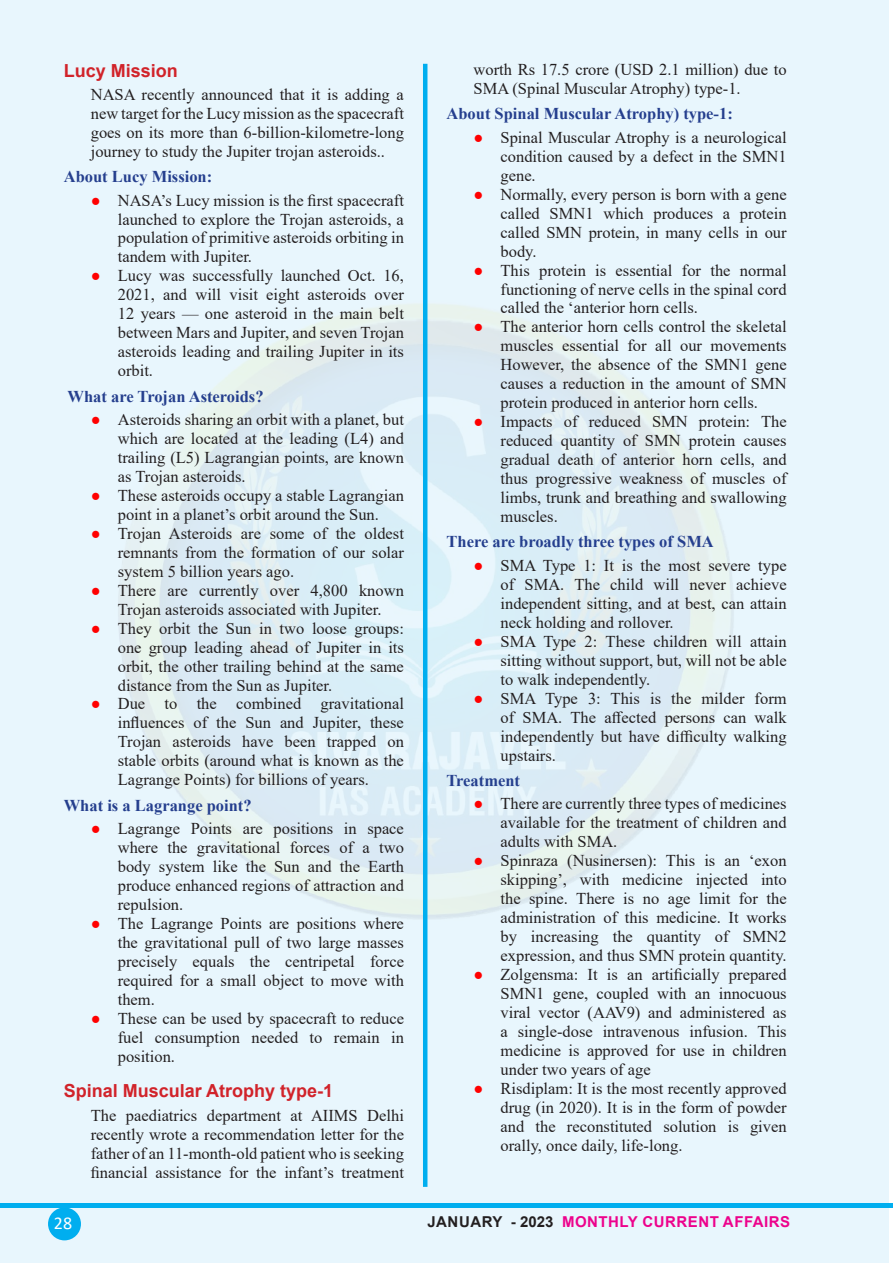
<style>
.page{position:relative;width:893px;height:1263px;background:#fff}
.page>*{position:absolute;margin:0;border:0;box-sizing:border-box;transform-origin:0 0}
.t1{font:700 18px "Arial";color:#d1232a}
.t2{font:18px "Calibri";color:#fff}
.t3{font:16.5px/18.9px "Times New Roman";color:#231f20;text-align:justify}
.t4{font:700 16.5px "Times New Roman";color:#253f8e}
.t5{font:700 15px "Arial";letter-spacing:.035em;color:#ed028c}
.s1{color:#f00}
.s2{color:#231f20}
</style>
<div class="page">
<div style="left:0;top:0;width:889px;height:1263px;background:linear-gradient(to right,#e5f4fa,#e6f4fb)"></div>
<hr style="left:0;top:1204px;width:893px;height:4px;background:#00aeef">
<div style="left:48px;top:1207px;width:33px;height:33px;background:#00aeef;border-radius:50%"></div>
<hr style="left:423px;top:64px;width:4px;height:1123px;background:#00aeef">
<p class="t1" style="left:64px;top:58px;width:116px">Lucy Mission</p>
<p class="t3" style="left:91px;top:85px;width:315px">NASA recently announced that it is adding a new target for the Lucy mission as the spacecraft goes on its more than 6-billion-kilometre-long journey to study the Jupiter trojan asteroids..</p>
<p class="t4" style="left:64px;top:165px;width:150px">About Lucy Mission:</p>
<p class="t3" style="left:118px;top:190px;width:288px;text-indent:-27px"><span class="s1">●</span> NASA’s Lucy mission is the first spacecraft launched to explore the Trojan asteroids, a population of primitive asteroids orbiting in tandem with Jupiter.</p>
<p class="t3" style="left:118px;top:266px;width:288px;text-indent:-27px"><span class="s1">●</span> Lucy was successfully launched Oct. 16, 2021, and will visit eight asteroids over 12 years — one asteroid in the main belt between Mars and Jupiter, and seven Trojan asteroids leading and trailing Jupiter in its orbit.</p>
<p class="t4" style="left:68px;top:384px;width:198px">What are Trojan Asteroids?</p>
<p class="t3" style="left:118px;top:409px;width:288px;text-indent:-27px"><span class="s1">●</span> Asteroids sharing an orbit with a planet, but which are located at the leading (L4) and trailing (L5) Lagrangian points, are known as Trojan asteroids.</p>
<p class="t3" style="left:91px;top:485px;width:315px;text-align:center"><span class="s1">●</span> These asteroids occupy a stable Lagrangian point in a planet’s orbit around the Sun.</p>
<p class="t3" style="left:118px;top:523px;width:288px;text-indent:-27px"><span class="s1">●</span> Trojan Asteroids are some of the oldest remnants from the formation of our solar system 5 billion years ago.</p>
<p class="t3" style="left:91px;top:580px;width:315px;text-align:center"><span class="s1">●</span> There are currently over 4,800 known<br>Trojan asteroids associated with Jupiter.</p>
<p class="t3" style="left:118px;top:618px;width:288px;text-indent:-27px"><span class="s1">●</span> They orbit the Sun in two loose groups: one group leading ahead of Jupiter in its orbit, the other trailing behind at the same distance from the Sun as Jupiter.</p>
<p class="t3" style="left:118px;top:694px;width:288px;text-indent:-27px"><span class="s1">●</span> Due to the combined gravitational influences of the Sun and Jupiter, these Trojan asteroids have been trapped on stable orbits (around what is known as the Lagrange Points) for billions of years.</p>
<p class="t4" style="left:64px;top:793px;width:189px">What is a Lagrange point?</p>
<p class="t3" style="left:118px;top:818px;width:288px;text-indent:-27px"><span class="s1">●</span> Lagrange Points are positions in space where the gravitational forces of a two body system like the Sun and the Earth produce enhanced regions of attraction and repulsion.</p>
<p class="t3" style="left:118px;top:913px;width:288px;text-indent:-27px"><span class="s1">●</span> The Lagrange Points are positions where the gravitational pull of two large masses precisely equals the centripetal force required for a small object to move with them.</p>
<p class="t3" style="left:118px;top:1008px;width:288px;text-indent:-27px"><span class="s1">●</span> These can be used by spacecraft to reduce fuel consumption needed to remain in position.</p>
<p class="t1" style="left:64px;top:1078px;width:271px">Spinal Muscular Atrophy type-1</p>
<p class="t3" style="left:91px;top:1105px;width:315px">The paediatrics department at AIIMS Delhi recently wrote a recommendation letter for the father of an 11-month-old patient who is seeking financial assistance for the infant’s treatment</p>
<p class="t3" style="left:473px;top:60px;width:315px">worth Rs 17.5 crore (USD 2.1 million) due to<br>SMA (Spinal Muscular Atrophy) type-1.</p>
<p class="t4" style="left:446px;top:102px;width:288px">About Spinal Muscular Atrophy) type-1:</p>
<p class="t3" style="left:500px;top:127px;width:288px;text-indent:-27px"><span class="s1">●</span> Spinal Muscular Atrophy is a neurological condition caused by a defect in the SMN1 gene.</p>
<p class="t3" style="left:500px;top:184px;width:288px;text-indent:-27px"><span class="s1">●</span> Normally, every person is born with a gene called SMN1 which produces a protein called SMN protein, in many cells in our body.</p>
<p class="t3" style="left:500px;top:260px;width:288px;text-indent:-27px"><span class="s1">●</span> This protein is essential for the normal functioning of nerve cells in the spinal cord called the ‘anterior horn cells.</p>
<p class="t3" style="left:500px;top:317px;width:288px;text-indent:-27px"><span class="s1">●</span> The anterior horn cells control the skeletal muscles essential for all our movements However, the absence of the SMN1 gene causes a reduction in the amount of SMN protein produced in anterior horn cells.</p>
<p class="t3" style="left:500px;top:412px;width:288px;text-indent:-27px"><span class="s1">●</span> Impacts of reduced SMN protein: The reduced quantity of SMN protein causes gradual death of anterior horn cells, and thus progressive weakness of muscles of limbs, trunk and breathing and swallowing muscles.</p>
<p class="t4" style="left:446px;top:530px;width:269px">There are broadly three types of SMA</p>
<p class="t3" style="left:500px;top:555px;width:288px;text-indent:-27px"><span class="s1">●</span> SMA Type 1: It is the most severe type of SMA. The child will never achieve independent sitting, and at best, can attain neck holding and rollover.</p>
<p class="t3" style="left:500px;top:631px;width:288px;text-indent:-27px"><span class="s1">●</span> SMA Type 2: These children will attain sitting without support, but, will not be able to walk independently.</p>
<p class="t3" style="left:500px;top:688px;width:288px;text-indent:-27px"><span class="s1">●</span> SMA Type 3: This is the milder form of SMA. The affected persons can walk independently but have difficulty walking upstairs.</p>
<p class="t4" style="left:446px;top:768px;width:75px">Treatment</p>
<p class="t3" style="left:500px;top:793px;width:288px;text-indent:-27px"><span class="s1">●</span> There are currently three types of medicines available for the treatment of children and adults with SMA.</p>
<p class="t3" style="left:500px;top:850px;width:288px;text-indent:-27px"><span class="s1">●</span> Spinraza (Nusinersen): This is an ‘exon skipping’, with medicine injected into the spine. There is no age limit for the administration of this medicine. It works by increasing the quantity of SMN2 expression, and thus SMN protein quantity.</p>
<p class="t3" style="left:500px;top:964px;width:288px;text-indent:-27px"><span class="s1">●</span> Zolgensma: It is an artificially prepared SMN1 gene, coupled with an innocuous viral vector (AAV9) and administered as a single-dose intravenous infusion. This medicine is approved for use in children under two years of age</p>
<p class="t3" style="left:500px;top:1078px;width:288px;text-indent:-27px"><span class="s1">●</span> Risdiplam: It is the most recently approved drug (in 2020). It is in the form of powder and the reconstituted solution is given orally, once daily, life-long.</p>
<p class="t2" style="left:54px;top:1211px;width:20px">28</p>
<p class="t5" style="left:427px;top:1211px;width:364px"><span class="s2">JANUARY - 2023</span> MONTHLY CURRENT AFFAIRS</p>
</div>
